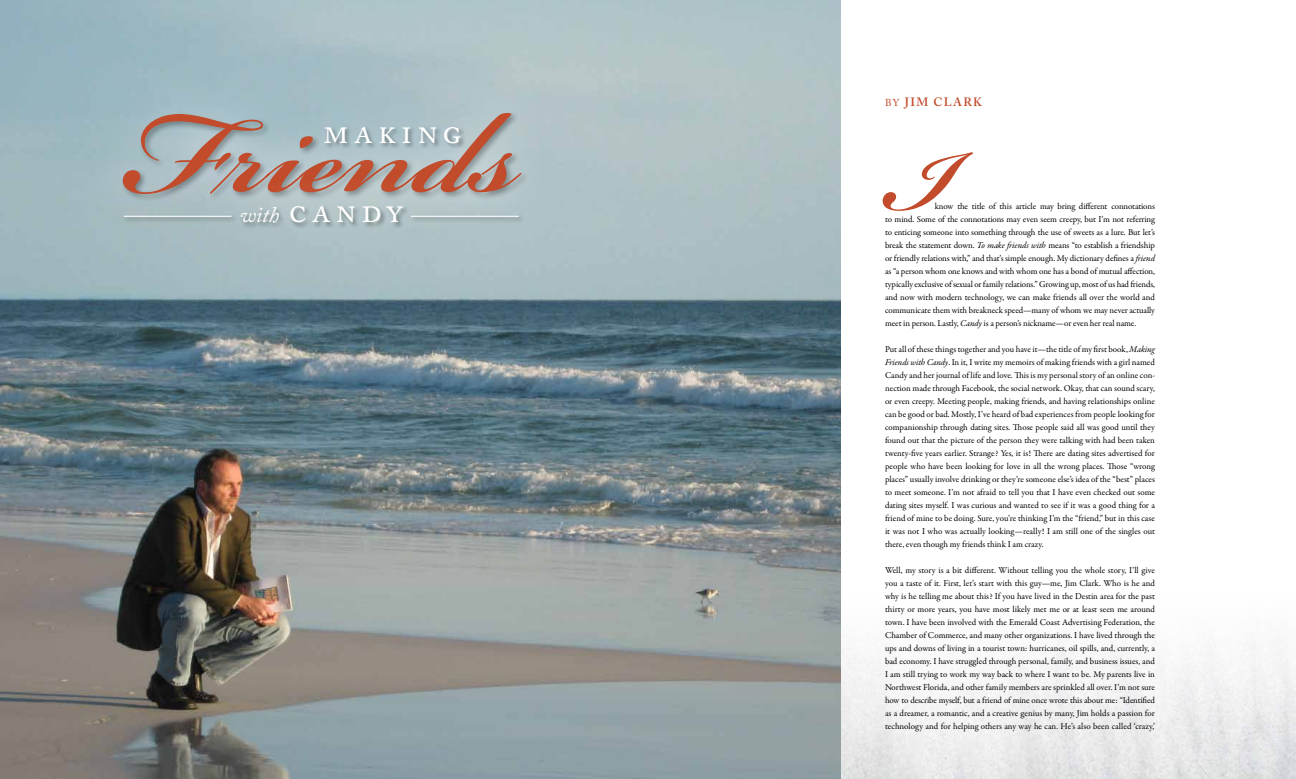
<style>
.page{position:relative;width:1296px;height:779px;background:#fff}
.page>*{position:absolute;margin:0;border:0;box-sizing:border-box;transform-origin:0 0}
.t1{font:600 176.4px "Bickham Script Pro";color:#c14b2a}
.t2{font:600 130px "Bickham Script Pro";color:#c14b2a}
.t3{font:34.6px "Adobe Caslon Pro";letter-spacing:.15em;color:#fff}
.t4{font:600 12px "Adobe Caslon Pro";letter-spacing:.115em;color:#c14b2a}
.t5{font:9px/13px "Garamond Premr Pro";letter-spacing:-.005em;color:#000;text-align:justify}
.s1{font-style:italic;font-size:22px}
.s2{font-weight:400;font-size:10px}
.s3{font-style:italic}
</style>
<div class="page">
<img style="left:841px;top:640px;width:455px;height:138px">
<img style="left:0;top:0;width:841px;height:778px">
<div style="left:83px;top:74px;width:471px;height:160px;background:#fff;opacity:.75"></div>
<div style="left:206px;top:166px;width:231px;height:96px;background:#fff;opacity:.75"></div>
<div style="left:288px;top:87px;width:209px;height:96px;background:#fff;opacity:.75"></div>
<div style="left:410px;top:214px;width:115px;height:9px;background:#000;opacity:.4"></div>
<hr style="left:411px;top:216px;width:108px;height:1px;background:#fff">
<div style="left:123px;top:214px;width:115px;height:9px;background:#000;opacity:.4"></div>
<hr style="left:124px;top:216px;width:108px;height:1px;background:#fff">
<h1 class="t1" style="left:119px;top:26px;width:401px">Friends</h1>
<h3 class="t3" style="left:240px;top:190px;width:165px"><span class="s1">with</span> candy</h3>
<h3 class="t3" style="left:323px;top:110px;width:139px">making</h3>
<h3 class="t4" style="left:885px;top:95px;width:98px"><span class="s2">By</span> JIM CLARK</h3>
<h2 class="t2" style="left:885px;top:87px;width:64px">I</h2>
<p class="t5" style="left:885px;top:199px;width:272px;text-indent:50px">know the title of this article may bring different connotations to mind. Some of the connotations may even seem creepy, but I’m not referring to enticing someone into something through the use of sweets as a lure. But let’s break the statement down. <span class="s3">To make friends with</span> means “to establish a friendship or friendly relations with,” and that’s simple enough. My dictionary defines a <span class="s3">friend </span>as “a person whom one knows and with whom one has a bond of mutual affection, typically exclusive of sexual or family relations.” Growing up, most of us had friends, and now with modern technology, we can make friends all over the world and communicate them with breakneck speed—many of whom we may never actually meet in person. Lastly, <span class="s3">Candy</span> is a person’s nickname—or even her real name.</p>
<p class="t5" style="left:885px;top:342px;width:272px">Put all of these things together and you have it—the title of my first book, <span class="s3">Making Friends with Candy</span>. In it, I write my memoirs of making friends with a girl named Candy and her journal of life and love. This is my personal story of an online con&shy;nection made through Facebook, the social network. Okay, that can sound scary, or even creepy. Meeting people, making friends, and having relationships online can be good or bad. Mostly, I’ve heard of bad experiences from people looking for companionship through dating sites. Those people said all was good until they found out that the picture of the person they were talking with had been taken twenty-five years earlier. Strange? Yes, it is! There are dating sites advertised for people who have been looking for love in all the wrong places. Those “wrong places” usually involve drinking or they’re someone else’s idea of the “best” places to meet someone. I’m not afraid to tell you that I have even checked out some dating sites myself. I was curious and wanted to see if it was a good thing for a friend of mine to be doing. Sure, you’re thinking I’m the “friend,” but in this case it was not I who was actually looking—really! I am still one of the singles out there, even though my friends think I am crazy.</p>
<p class="t5" style="left:885px;top:563px;width:272px">Well, my story is a bit different. Without telling you the whole story, I’ll give you a taste of it. First, let’s start with this guy—me, Jim Clark. Who is he and why is he telling me about this? If you have lived in the Destin area for the past thirty or more years, you have most likely met me or at least seen me around town. I have been involved with the Emerald Coast Advertising Federation, the Chamber of Commerce, and many other organizations. I have lived through the ups and downs of living in a tourist town: hurricanes, oil spills, and, currently, a bad economy. I have struggled through personal, family, and business issues, and I am still trying to work my way back to where I want to be. My parents live in Northwest Florida, and other family members are sprinkled all over. I’m not sure how to describe myself, but a friend of mine once wrote this about me: “Identified as a dreamer, a romantic, and a creative genius by many, Jim holds a passion for technology and for helping others any way he can. He’s also been called ‘crazy,’</p>
</div>
